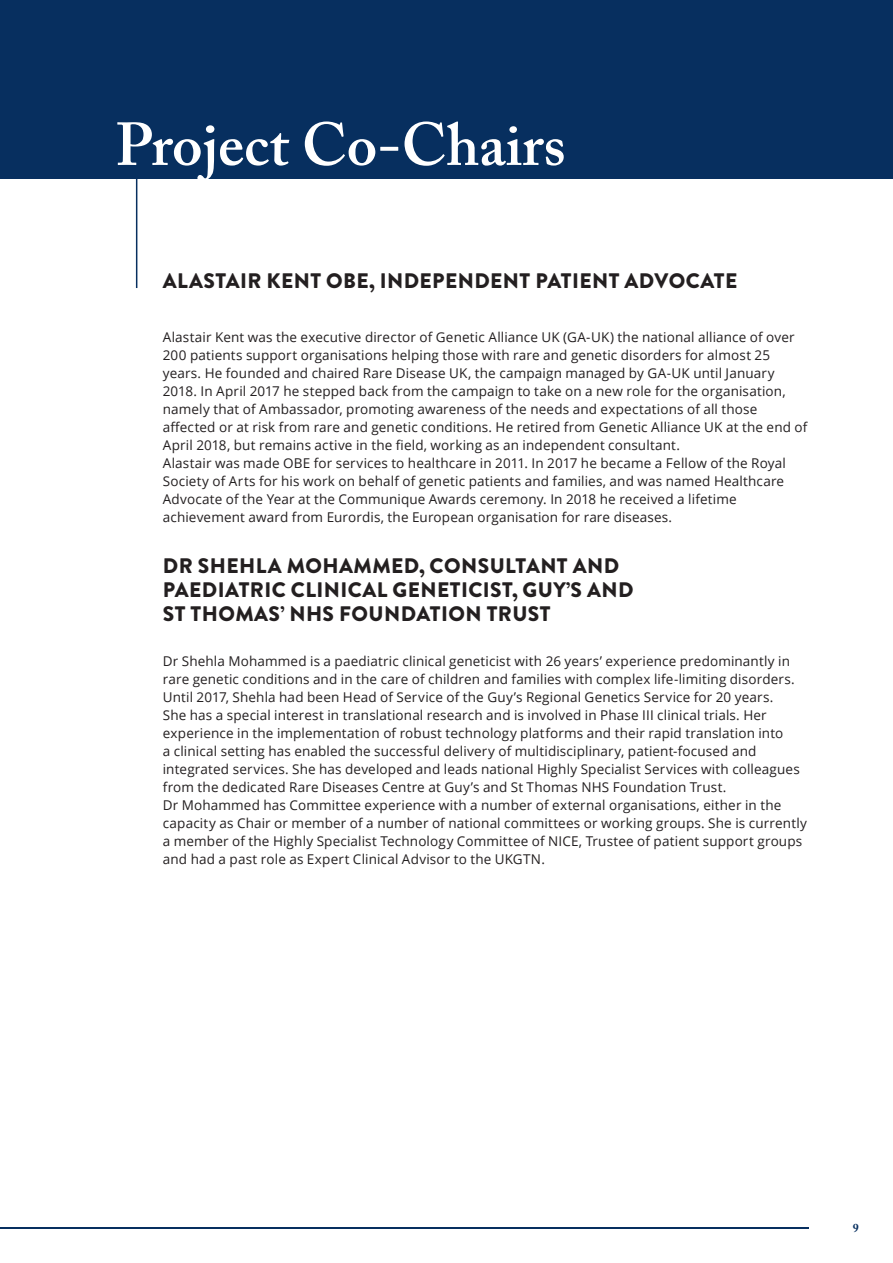
<style>
.page{position:relative;width:893px;height:1263px;background:#fff}
.page>*{position:absolute;margin:0;border:0;box-sizing:border-box;transform-origin:0 0}
.t1{font:600 60px "Adobe Caslon Pro";color:#fff}
.t2{font:900 21px/24px "Brandon Grotesque";letter-spacing:.02em;color:#231f20}
.Main_Body_Indent{font:13.5px/18px "Open Sans";letter-spacing:.01em;color:#231f20}
.t3{font:700 12px "Adobe Caslon Pro";color:#072f5f}
</style>
<div class="page">
<div style="left:0;top:0;width:893px;height:179px;background:#072f5f"></div>
<hr style="left:136px;top:179px;width:1px;height:109px;background:#072f5f">
<hr style="left:0;top:1227px;width:808px;height:2px;background:#072f5f">
<p class="t1" style="left:115px;top:109px;width:452px">Project Co-Chairs</p>
<p class="t2" style="left:163px;top:269px;width:576px">ALASTAIR KENT OBE, INDEPENDENT PATIENT ADVOCATE</p>
<p class="Main_Body_Indent" style="left:163px;top:328px;width:646px">Alastair Kent was the executive director of Genetic Alliance UK (GA-UK) the national alliance of over 200 patients support organisations helping those with rare and genetic disorders for almost 25 years. He founded and chaired Rare Disease UK, the campaign managed by GA-UK until January 2018. In April 2017 he stepped back from the campaign to take on a new role for the organisation, namely that of Ambassador, promoting awareness of the needs and expectations of all those affected or at risk from rare and genetic conditions. He retired from Genetic Alliance UK at the end of April 2018, but remains active in the field, working as an independent consultant.</p>
<p class="Main_Body_Indent" style="left:163px;top:454px;width:625px">Alastair was made OBE for services to healthcare in 2011. In 2017 he became a Fellow of the Royal Society of Arts for his work on behalf of genetic patients and families, and was named Healthcare Advocate of the Year at the Communique Awards ceremony. In 2018 he received a lifetime achievement award from Eurordis, the European organisation for rare diseases.</p>
<p class="t2" style="left:163px;top:554px;width:472px">DR SHEHLA MOHAMMED, CONSULTANT AND<br>PAEDIATRIC CLINICAL GENETICIST, GUY’S AND<br>ST THOMAS’ NHS FOUNDATION TRUST</p>
<p class="Main_Body_Indent" style="left:163px;top:652px;width:633px">Dr Shehla Mohammed is a paediatric clinical geneticist with 26 years’ experience predominantly in rare genetic conditions and in the care of children and families with complex life-limiting disorders.<br>Until 2017, Shehla had been Head of Service of the Guy’s Regional Genetics Service for 20 years.</p>
<p class="Main_Body_Indent" style="left:163px;top:706px;width:638px">She has a special interest in translational research and is involved in Phase III clinical trials. Her experience in the implementation of robust technology platforms and their rapid translation into<br>a clinical setting has enabled the successful delivery of multidisciplinary, patient-focused and integrated services. She has developed and leads national Highly Specialist Services with colleagues from the dedicated Rare Diseases Centre at Guy’s and St Thomas NHS Foundation Trust.</p>
<p class="Main_Body_Indent" style="left:163px;top:796px;width:646px">Dr Mohammed has Committee experience with a number of external organisations, either in the capacity as Chair or member of a number of national committees or working groups. She is currently a member of the Highly Specialist Technology Committee of NICE, Trustee of patient support groups and had a past role as Expert Clinical Advisor to the UKGTN.</p>
<p class="t3" style="left:853px;top:1221px;width:7px">9</p>
</div>
